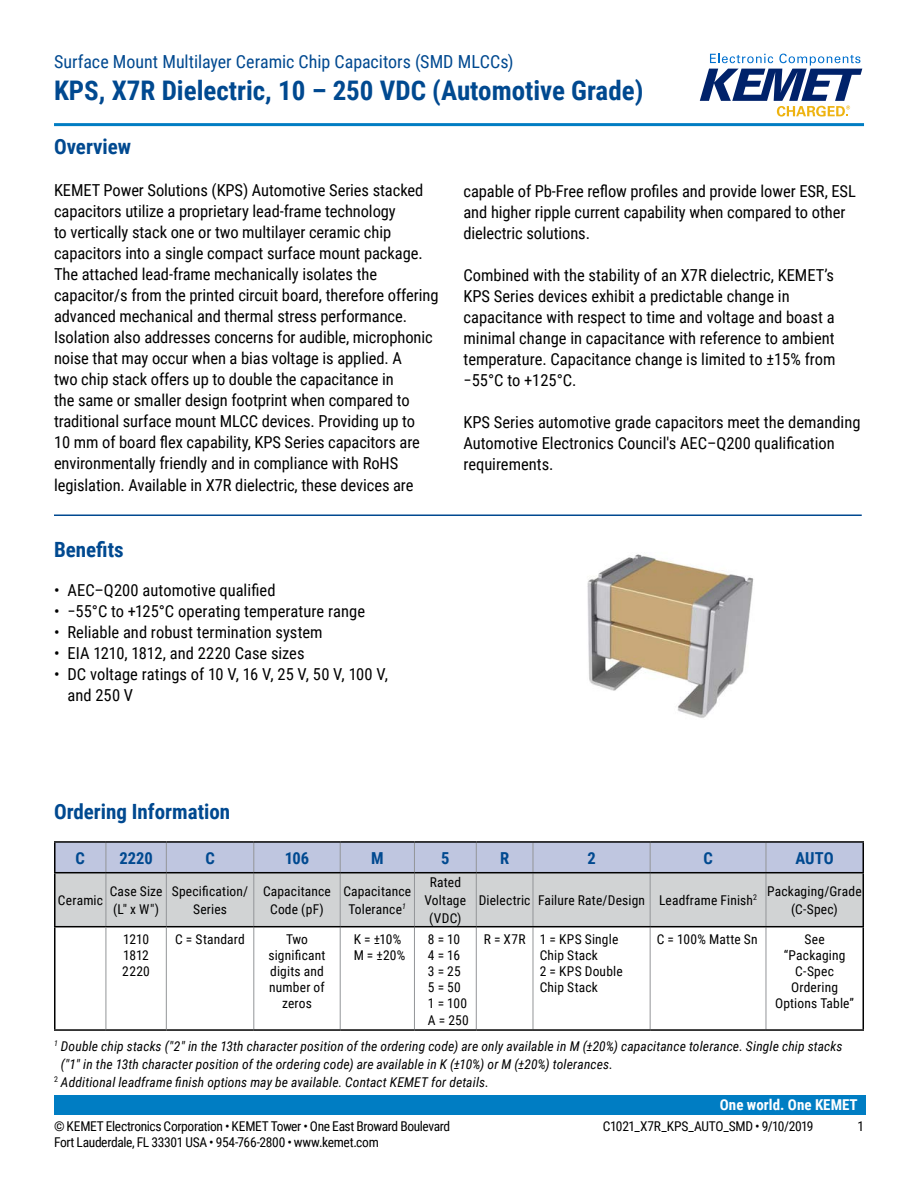
<style>
.page{position:relative;width:918px;height:1188px;background:#fff}
.page>*{position:absolute;margin:0;border:0;box-sizing:border-box;transform-origin:0 0}
.t1{font:700 27px "Roboto Condensed";color:#004990}
.t2{font:700 21px "Roboto Condensed";color:#004990}
.t3{font:18px "Roboto Condensed";color:#004990}
.t4{font:16.5px/21px "Roboto Condensed";letter-spacing:-.005em;color:#000}
.t5{font:700 16.5px "Roboto Condensed";color:#004990}
.t6{font:700 15px "Roboto Condensed";color:#fff}
.t7{font:13.5px/16.2px "Roboto Condensed";letter-spacing:.01em;color:#000;text-align:center}
.t8{font:italic 13.5px "Roboto Condensed";letter-spacing:.01em;color:#000}
.t9{font:13.5px "Roboto Condensed";letter-spacing:-.025em;color:#000}
</style>
<div class="page">
<svg style="left:700px;top:54px;width:162px;height:63px"></svg>
<div style="left:54px;top:1095px;width:811px;height:20px;background:#007dc3"></div>
<div style="left:56px;top:873px;width:807px;height:53px;background:#d1d3d4"></div>
<hr style="left:106px;top:873px;width:1px;height:53px;background:#939598">
<hr style="left:166px;top:873px;width:1px;height:53px;background:#939598">
<hr style="left:253px;top:873px;width:1px;height:53px;background:#939598">
<hr style="left:340px;top:873px;width:1px;height:53px;background:#939598">
<hr style="left:414px;top:873px;width:1px;height:53px;background:#939598">
<hr style="left:476px;top:873px;width:1px;height:53px;background:#939598">
<hr style="left:533px;top:873px;width:1px;height:53px;background:#939598">
<hr style="left:650px;top:873px;width:1px;height:53px;background:#939598">
<hr style="left:766px;top:873px;width:1px;height:53px;background:#939598">
<hr style="left:253px;top:927px;width:1px;height:102px;background:#939598">
<hr style="left:340px;top:927px;width:1px;height:102px;background:#939598">
<hr style="left:414px;top:927px;width:1px;height:102px;background:#939598">
<hr style="left:476px;top:927px;width:1px;height:102px;background:#939598">
<hr style="left:533px;top:927px;width:1px;height:102px;background:#939598">
<hr style="left:650px;top:927px;width:1px;height:102px;background:#939598">
<hr style="left:766px;top:927px;width:1px;height:102px;background:#939598">
<hr style="left:54px;top:873px;width:2px;height:53px;background:#000">
<hr style="left:863px;top:873px;width:1px;height:53px;background:#000">
<hr style="left:54px;top:926px;width:52px;height:1px;background:#000">
<hr style="left:54px;top:927px;width:2px;height:102px;background:#000">
<hr style="left:414px;top:926px;width:62px;height:1px;background:#000">
<hr style="left:476px;top:926px;width:57px;height:1px;background:#000">
<hr style="left:533px;top:926px;width:117px;height:1px;background:#000">
<hr style="left:650px;top:926px;width:116px;height:1px;background:#000">
<hr style="left:766px;top:926px;width:98px;height:1px;background:#000">
<hr style="left:863px;top:927px;width:1px;height:102px;background:#000">
<hr style="left:54px;top:1029px;width:52px;height:2px;background:#000">
<hr style="left:414px;top:1029px;width:62px;height:2px;background:#000">
<hr style="left:476px;top:1029px;width:57px;height:2px;background:#000">
<hr style="left:533px;top:1029px;width:117px;height:2px;background:#000">
<hr style="left:650px;top:1029px;width:116px;height:2px;background:#000">
<hr style="left:766px;top:1029px;width:98px;height:2px;background:#000">
<hr style="left:54px;top:841px;width:52px;height:2px;background:#000">
<hr style="left:54px;top:843px;width:2px;height:29px;background:#000">
<hr style="left:106px;top:841px;width:60px;height:2px;background:#000">
<hr style="left:166px;top:841px;width:88px;height:2px;background:#000">
<hr style="left:254px;top:841px;width:86px;height:2px;background:#000">
<hr style="left:340px;top:841px;width:74px;height:2px;background:#000">
<hr style="left:414px;top:841px;width:62px;height:2px;background:#000">
<hr style="left:476px;top:841px;width:57px;height:2px;background:#000">
<hr style="left:533px;top:841px;width:117px;height:2px;background:#000">
<hr style="left:650px;top:841px;width:116px;height:2px;background:#000">
<hr style="left:766px;top:841px;width:98px;height:2px;background:#000">
<svg style="left:55px;top:842px;width:809px;height:30px;background:#b9c0d9"></svg>
<hr style="left:54px;top:872px;width:52px;height:1px;background:#000">
<hr style="left:106px;top:872px;width:60px;height:1px;background:#000">
<hr style="left:166px;top:872px;width:88px;height:1px;background:#000">
<hr style="left:254px;top:872px;width:86px;height:1px;background:#000">
<hr style="left:340px;top:872px;width:74px;height:1px;background:#000">
<hr style="left:414px;top:872px;width:62px;height:1px;background:#000">
<hr style="left:476px;top:872px;width:57px;height:1px;background:#000">
<hr style="left:533px;top:872px;width:117px;height:1px;background:#000">
<hr style="left:650px;top:872px;width:116px;height:1px;background:#000">
<hr style="left:766px;top:872px;width:98px;height:1px;background:#000">
<hr style="left:106px;top:926px;width:60px;height:1px;background:#000">
<hr style="left:106px;top:1029px;width:60px;height:2px;background:#000">
<hr style="left:106px;top:927px;width:1px;height:102px;background:#939598">
<hr style="left:166px;top:926px;width:88px;height:1px;background:#000">
<hr style="left:254px;top:926px;width:86px;height:1px;background:#000">
<hr style="left:340px;top:926px;width:74px;height:1px;background:#000">
<hr style="left:166px;top:1029px;width:88px;height:2px;background:#000">
<hr style="left:254px;top:1029px;width:86px;height:2px;background:#000">
<hr style="left:340px;top:1029px;width:74px;height:2px;background:#000">
<hr style="left:166px;top:927px;width:1px;height:102px;background:#939598">
<hr style="left:54px;top:514px;width:808px;height:2px;background:#004990">
<img style="left:587px;top:554px;width:167px;height:164px">
<hr style="left:54px;top:123px;width:810px;height:3px;background:#007dc3">
<p class="t3" style="left:54px;top:48px;width:461px">Surface Mount Multilayer Ceramic Chip Capacitors (SMD MLCCs)</p>
<h1 class="t1" style="left:54px;top:71px;width:591px">KPS, X7R Dielectric, 10 – 250 VDC (Automotive Grade)</h1>
<p class="t2" style="left:54px;top:132px;width:79px">Overview</p>
<p class="t4" style="left:54px;top:179px;width:386px">KEMET Power Solutions (KPS) Automotive Series stacked capacitors utilize a proprietary lead-frame technology<br>to vertically stack one or two multilayer ceramic chip capacitors into a single compact surface mount package.<br>The attached lead-frame mechanically isolates the capacitor/s from the printed circuit board, therefore offering advanced mechanical and thermal stress performance.<br>Isolation also addresses concerns for audible, microphonic noise that may occur when a bias voltage is applied. A<br>two chip stack offers up to double the capacitance in<br>the same or smaller design footprint when compared to traditional surface mount MLCC devices. Providing up to<br>10 mm of board flex capability, KPS Series capacitors are environmentally friendly and in compliance with RoHS legislation. Available in X7R dielectric, these devices are</p>
<p class="t4" style="left:463px;top:180px;width:394px">capable of Pb-Free reflow profiles and provide lower ESR, ESL and higher ripple current capability when compared to other dielectric solutions.</p>
<p class="t4" style="left:463px;top:264px;width:373px">Combined with the stability of an X7R dielectric, KEMET’s KPS Series devices exhibit a predictable change in capacitance with respect to time and voltage and boast a minimal change in capacitance with reference to ambient temperature. Capacitance change is limited to ±15% from −55°C to +125°C.</p>
<p class="t4" style="left:463px;top:411px;width:399px">KPS Series automotive grade capacitors meet the demanding<br>Automotive Electronics Council's AEC–Q200 qualification requirements.</p>
<p class="t2" style="left:54px;top:534px;width:71px">Benefits</p>
<p class="t4" style="left:54px;top:579px;width:223px">• AEC–Q200 automotive qualified</p>
<p class="t4" style="left:54px;top:600px;width:313px">• −55°C to +125°C operating temperature range</p>
<p class="t4" style="left:54px;top:621px;width:270px">• Reliable and robust termination system</p>
<p class="t4" style="left:54px;top:642px;width:252px">• EIA 1210, 1812, and 2220 Case sizes</p>
<p class="t4" style="left:67px;top:663px;width:322px;text-indent:-13px">• DC voltage ratings of 10 V, 16 V, 25 V, 50 V, 100 V, and 250 V</p>
<p class="t2" style="left:54px;top:797px;width:178px">Ordering Information</p>
<p class="t5" style="left:76px;top:846px;width:11px">C</p>
<p class="t5" style="left:119px;top:846px;width:35px">2220</p>
<p class="t5" style="left:205px;top:846px;width:11px">C</p>
<p class="t5" style="left:285px;top:846px;width:26px">106</p>
<p class="t5" style="left:371px;top:846px;width:14px">M</p>
<p class="t5" style="left:441px;top:846px;width:10px">5</p>
<p class="t5" style="left:500px;top:846px;width:11px">R</p>
<p class="t5" style="left:587px;top:846px;width:10px">2</p>
<p class="t5" style="left:703px;top:846px;width:11px">C</p>
<p class="t5" style="left:795px;top:846px;width:40px">AUTO</p>
<p class="t7" style="left:58px;top:891px;width:47px">Ceramic</p>
<p class="t7" style="left:110px;top:881px;width:54px;line-height:18px;text-align:left">Case Size (L" x W")</p>
<p class="t7" style="left:172px;top:881px;width:78px;line-height:18px">Specification/<br>Series</p>
<p class="t7" style="left:263px;top:881px;width:69px;line-height:18px">Capacitance<br>Code (pF)</p>
<p class="t7" style="left:343px;top:881px;width:69px;line-height:18px">Capacitance<br>Tolerance<sup>1</sup></p>
<p class="t7" style="left:425px;top:872px;width:43px;line-height:18px">Rated<br>Voltage (VDC)</p>
<p class="t7" style="left:479px;top:891px;width:384px">Dielectric Failure Rate/Design Leadframe Finish<sup>2</sup> Packaging/Grade</p>
<p class="t7" style="left:791px;top:900px;width:48px">(C-Spec)</p>
<p class="t7" style="left:122px;top:930px;width:29px;text-align:justify">1210<br>1812<br>2220</p>
<p class="t7" style="left:175px;top:930px;width:71px">C = Standard</p>
<p class="t7" style="left:268px;top:930px;width:58px">Two significant digits and number of zeros</p>
<p class="t7" style="left:354px;top:930px;width:53px;text-align:left">K = ±10%<br>M = ±20%</p>
<p class="t7" style="left:428px;top:930px;width:42px;text-align:left">8 = 10<br>4 = 16<br>3 = 25<br>5 = 50<br>1 = 100<br>A = 250</p>
<p class="t7" style="left:540px;top:930px;width:85px;text-align:left;text-indent:-56px">R = X7R 1 = KPS Single<br>Chip Stack<br>2 = KPS Double<br>Chip Stack</p>
<p class="t7" style="left:657px;top:930px;width:102px">C = 100% Matte Sn</p>
<p class="t7" style="left:775px;top:930px;width:81px">See “Packaging<br>C-Spec<br>Ordering<br>Options Table”</p>
<p class="t8" style="left:54px;top:1037px;width:790px"><sup>1</sup> Double chip stacks ("2" in the 13th character position of the ordering code) are only available in M (±20%) capacitance tolerance. Single chip stacks</p>
<p class="t8" style="left:61px;top:1055px;width:554px">("1" in the 13th character position of the ordering code) are available in K (±10%) or M (±20%) tolerances.</p>
<p class="t8" style="left:54px;top:1073px;width:436px"><sup>2</sup> Additional leadframe finish options may be available. Contact KEMET for details.</p>
<p class="t6" style="left:720px;top:1094px;width:139px">One world. One KEMET</p>
<p class="t9" style="left:54px;top:1116px;width:398px">© KEMET Electronics Corporation • KEMET Tower • One East Broward Boulevard</p>
<p class="t9" style="left:603px;top:1116px;width:212px">C1021_X7R_KPS_AUTO_SMD • 9/10/2019</p>
<p class="t7" style="left:857px;top:1117px;width:8px">1</p>
<p class="t9" style="left:54px;top:1133px;width:326px">Fort Lauderdale, FL 33301 USA • 954-766-2800 • www.kemet.com</p>
</div>
